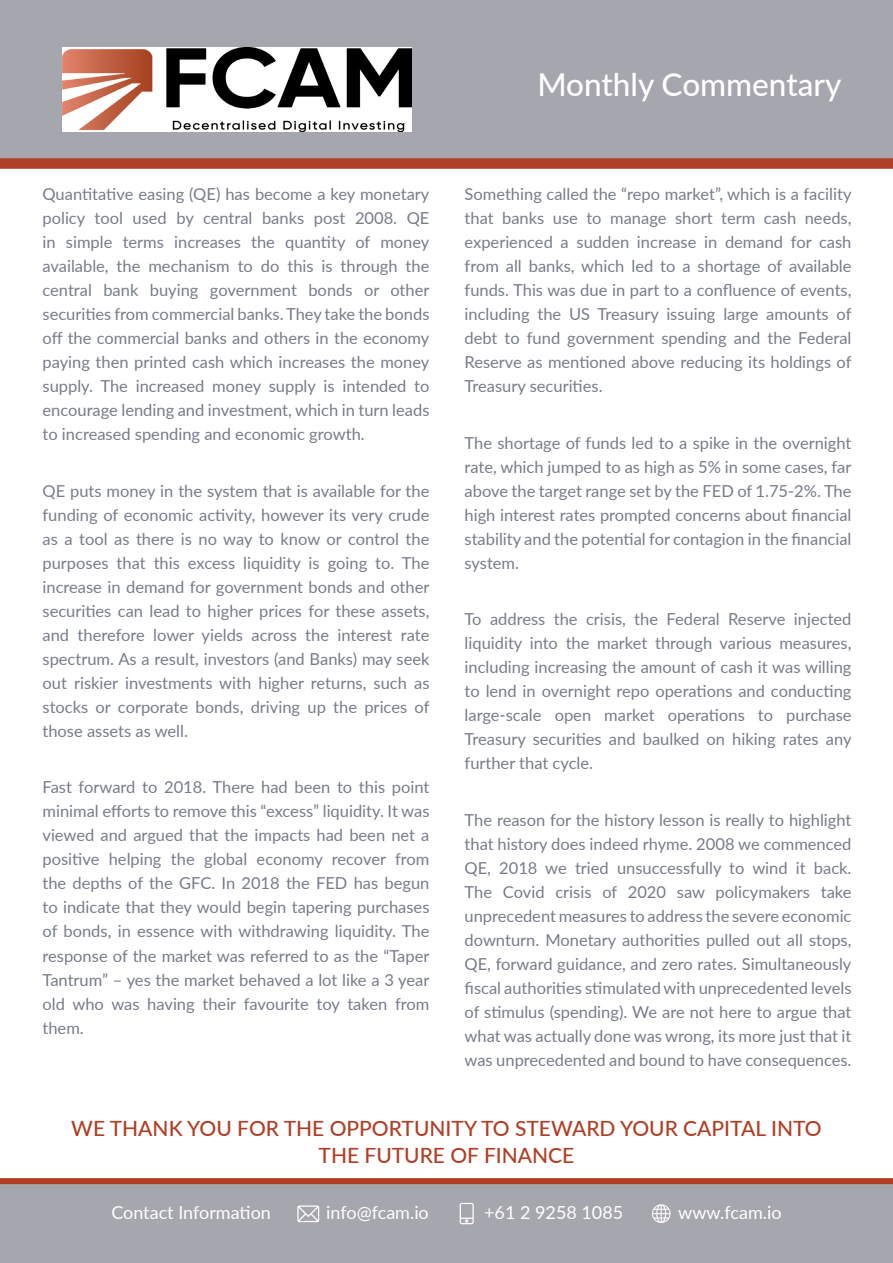
<style>
.page{position:relative;width:893px;height:1263px;background:#fff}
.page>*{position:absolute;margin:0;border:0;box-sizing:border-box;transform-origin:0 0}
.t1{font:500 31.5px "Lato";color:#fff}
.t2{font:500 21px "Lato";color:#b03f25}
.Paragraph_Style_1{font:18px "Lato";color:#fff}
.Paragraph_Style_1-2{font:16.5px/24px "Lato";color:#767c88;text-align:justify}
</style>
<div class="page">
<div style="left:0;top:0;width:893px;height:166px;background:#a5a6ae"></div>
<img style="left:62px;top:47px;width:350px;height:84px">
<div style="left:0;top:1183px;width:893px;height:80px;background:#a5a6ae"></div>
<svg style="left:297px;top:1205px;width:22px;height:17px"></svg>
<svg style="left:460px;top:1203px;width:14px;height:21px"></svg>
<svg style="left:652px;top:1204px;width:19px;height:19px"></svg>
<div style="left:0;top:1178px;width:893px;height:6px;background:#b03f25"></div>
<div style="left:0;top:158px;width:893px;height:11px;background:#b03f25"></div>
<p class="Paragraph_Style_1-2" style="left:43px;top:182px;width:388px">Quantitative easing (QE) has become a key monetary policy tool used by central banks post 2008. QE in simple terms increases the quantity of money available, the mechanism to do this is through the central bank buying government bonds or other securities from commercial banks. They take the bonds off the commercial banks and others in the economy paying then printed cash which increases the money supply. The increased money supply is intended to encourage lending and investment, which in turn leads to increased spending and economic growth.</p>
<p class="Paragraph_Style_1-2" style="left:43px;top:478px;width:388px">QE puts money in the system that is available for the funding of economic activity, however its very crude as a tool as there is no way to know or control the purposes that this excess liquidity is going to. The increase in demand for government bonds and other securities can lead to higher prices for these assets, and therefore lower yields across the interest rate spectrum. As a result, investors (and Banks) may seek out riskier investments with higher returns, such as stocks or corporate bonds, driving up the prices of those assets as well.</p>
<p class="Paragraph_Style_1-2" style="left:43px;top:775px;width:388px">Fast forward to 2018. There had been to this point minimal efforts to remove this “excess” liquidity. It was viewed and argued that the impacts had been net a positive helping the global economy recover from the depths of the GFC. In 2018 the FED has begun to indicate that they would begin tapering purchases of bonds, in essence with withdrawing liquidity. The response of the market was referred to as the “Taper Tantrum” – yes the market behaved a lot like a 3 year old who was having their favourite toy taken from them.</p>
<p class="t1" style="left:537px;top:62px;width:306px">Monthly Commentary</p>
<p class="Paragraph_Style_1-2" style="left:465px;top:182px;width:388px">Something called the “repo market”, which is a facility that banks use to manage short term cash needs, experienced a sudden increase in demand for cash from all banks, which led to a shortage of available funds. This was due in part to a confluence of events, including the US Treasury issuing large amounts of debt to fund government spending and the Federal Reserve as mentioned above reducing its holdings of Treasury securities.</p>
<p class="Paragraph_Style_1-2" style="left:465px;top:430px;width:388px">The shortage of funds led to a spike in the overnight rate, which jumped to as high as 5% in some cases, far above the target range set by the FED of 1.75-2%. The high interest rates prompted concerns about financial stability and the potential for contagion in the financial system.</p>
<p class="Paragraph_Style_1-2" style="left:465px;top:607px;width:388px">To address the crisis, the Federal Reserve injected liquidity into the market through various measures, including increasing the amount of cash it was willing to lend in overnight repo operations and conducting large-scale open market operations to purchase Treasury securities and baulked on hiking rates any further that cycle.</p>
<p class="Paragraph_Style_1-2" style="left:465px;top:807px;width:388px">The reason for the history lesson is really to highlight that history does indeed rhyme. 2008 we commenced QE, 2018 we tried unsuccessfully to wind it back.<br>The Covid crisis of 2020 saw policymakers take unprecedent measures to address the severe economic downturn. Monetary authorities pulled out all stops, QE, forward guidance, and zero rates. Simultaneously fiscal authorities stimulated with unprecedented levels of stimulus (spending). We are not here to argue that what was actually done was wrong, its more just that it was unprecedented and bound to have consequences.</p>
<p class="t2" style="left:71px;top:1113px;width:752px">WE THANK YOU FOR THE OPPORTUNITY TO STEWARD YOUR CAPITAL INTO</p>
<p class="t2" style="left:319px;top:1140px;width:257px">THE FUTURE OF FINANCE</p>
<p class="Paragraph_Style_1" style="left:111px;top:1199px;width:161px">Contact Information</p>
<p class="Paragraph_Style_1" style="left:326px;top:1199px;width:104px">info@fcam.io</p>
<p class="Paragraph_Style_1" style="left:484px;top:1199px;width:141px">+61 2 9258 1085</p>
<p class="Paragraph_Style_1" style="left:678px;top:1199px;width:105px">www.fcam.io</p>
</div>
